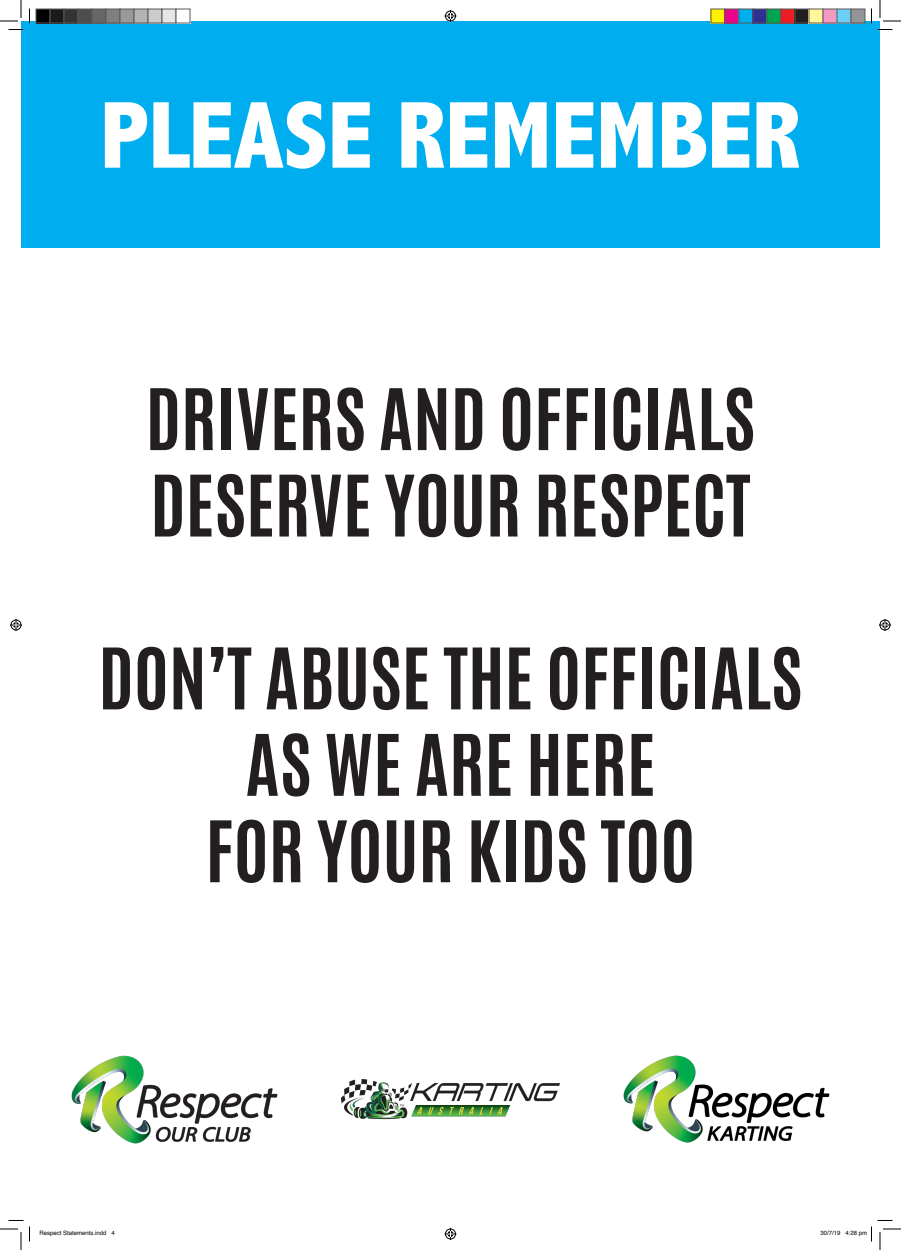
<style>
.page{position:relative;width:901px;height:1250px;background:#fff}
.page>*{position:absolute;margin:0;border:0;box-sizing:border-box;transform-origin:0 0}
.t1{font:800 condensed 96px "Abadi";color:#fff}
.t2{font:700 72px "Antonio";color:#231f20}
.t3{font:6px "Helvetica";color:#000}
</style>
<div class="page">
<div style="left:21px;top:21px;width:859px;height:227px;background:#00aeef"></div>
<img style="left:623px;top:1055px;width:207px;height:88px">
<img style="left:71px;top:1055px;width:207px;height:89px">
<img style="left:341px;top:1079px;width:219px;height:40px">
<svg style="left:0;top:0;width:30px;height:30px"></svg>
<svg style="left:0;top:1220px;width:30px;height:30px"></svg>
<svg style="left:871px;top:0;width:30px;height:30px"></svg>
<svg style="left:444px;top:10px;width:12px;height:12px"></svg>
<svg style="left:444px;top:1228px;width:12px;height:12px"></svg>
<svg style="left:10px;top:619px;width:12px;height:12px"></svg>
<svg style="left:879px;top:619px;width:12px;height:12px"></svg>
<div style="left:36px;top:9px;width:14px;height:14px;background:#000"></div>
<div style="left:36px;top:9px;width:15px;height:15px;border:1px solid #595959"></div>
<div style="left:50px;top:9px;width:14px;height:14px;background:#1a1a1a"></div>
<div style="left:50px;top:9px;width:15px;height:15px;border:1px solid #595959"></div>
<div style="left:64px;top:9px;width:14px;height:14px;background:#333"></div>
<div style="left:64px;top:9px;width:15px;height:15px;border:1px solid #595959"></div>
<div style="left:78px;top:9px;width:14px;height:14px;background:#4d4d4d"></div>
<div style="left:78px;top:9px;width:15px;height:15px;border:1px solid #595959"></div>
<div style="left:92px;top:9px;width:14px;height:14px;background:#666"></div>
<div style="left:92px;top:9px;width:15px;height:15px;border:1px solid #595959"></div>
<div style="left:106px;top:9px;width:14px;height:14px;background:#808080"></div>
<div style="left:106px;top:9px;width:15px;height:15px;border:1px solid #595959"></div>
<div style="left:120px;top:9px;width:14px;height:14px;background:#999"></div>
<div style="left:120px;top:9px;width:15px;height:15px;border:1px solid #595959"></div>
<div style="left:134px;top:9px;width:14px;height:14px;background:#b3b3b3"></div>
<div style="left:134px;top:9px;width:15px;height:15px;border:1px solid #595959"></div>
<div style="left:148px;top:9px;width:14px;height:14px;background:#ccc"></div>
<div style="left:148px;top:9px;width:15px;height:15px;border:1px solid #595959"></div>
<div style="left:162px;top:9px;width:14px;height:14px;background:#e6e6e6"></div>
<div style="left:162px;top:9px;width:15px;height:15px;border:1px solid #595959"></div>
<div style="left:176px;top:9px;width:14px;height:14px;background:#fff"></div>
<div style="left:711px;top:9px;width:14px;height:14px;background:#fff101"></div>
<div style="left:725px;top:9px;width:14px;height:14px;background:#ed028c"></div>
<div style="left:739px;top:9px;width:14px;height:14px;background:#00aeef"></div>
<div style="left:753px;top:9px;width:14px;height:14px;background:#2e3092"></div>
<div style="left:752px;top:9px;width:15px;height:15px;border:1px solid #595959"></div>
<div style="left:767px;top:9px;width:14px;height:14px;background:#00a54f"></div>
<div style="left:766px;top:9px;width:15px;height:15px;border:1px solid #595959"></div>
<div style="left:781px;top:9px;width:14px;height:14px;background:#ee1d23"></div>
<div style="left:795px;top:9px;width:14px;height:14px;background:#231f20"></div>
<div style="left:794px;top:9px;width:15px;height:15px;border:1px solid #595959"></div>
<div style="left:809px;top:9px;width:14px;height:14px;background:#fff79a"></div>
<div style="left:823px;top:9px;width:14px;height:14px;background:#f499c2"></div>
<div style="left:837px;top:9px;width:14px;height:14px;background:#6bcff6"></div>
<div style="left:851px;top:9px;width:14px;height:14px;background:#939598"></div>
<div style="left:850px;top:9px;width:15px;height:15px;border:1px solid #595959"></div>
<svg style="left:871px;top:1220px;width:30px;height:30px"></svg>
<p class="t1" style="left:101px;top:80px;width:701px">PLEASE REMEMBER</p>
<p class="t2" style="left:146px;top:365px;width:611px">DRIVERS AND OFFICIALS</p>
<p class="t2" style="left:150px;top:451px;width:602px">DESERVE YOUR RESPECT</p>
<p class="t2" style="left:98px;top:624px;width:706px">DON’T ABUSE THE OFFICIALS</p>
<p class="t2" style="left:245px;top:710px;width:412px">AS WE ARE HERE</p>
<p class="t2" style="left:206px;top:797px;width:491px">FOR YOUR KIDS TOO</p>
<p class="t3" style="left:40px;top:1228px;width:77px">Respect Statements.indd 4</p>
<p class="t3" style="left:820px;top:1228px;width:48px">30/7/19 4:28 pm</p>
</div>
